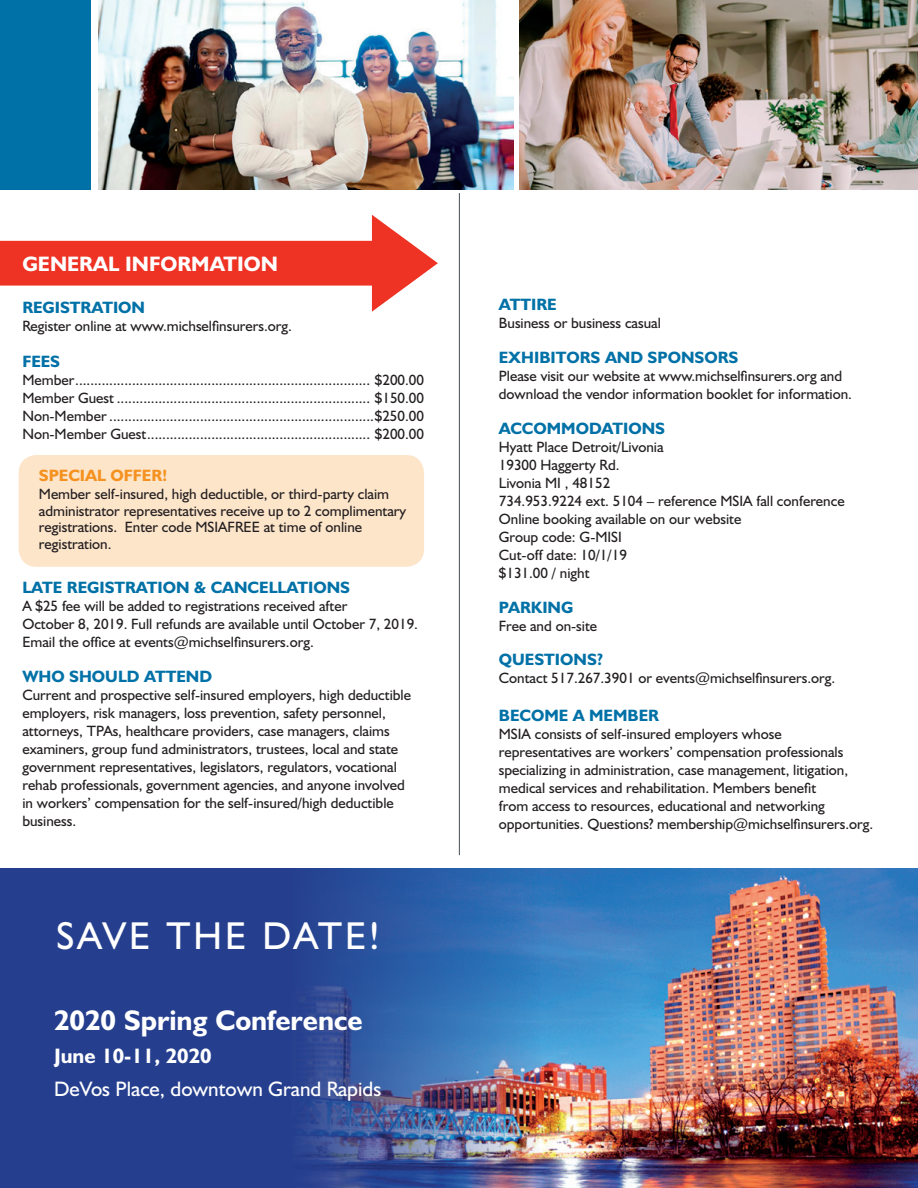
<style>
.page{position:relative;width:918px;height:1188px;background:#fff}
.page>*{position:absolute;margin:0;border:0;box-sizing:border-box;transform-origin:0 0}
.t1{font:39px "Humanist 521 BT";letter-spacing:.08em;color:#fff}
.t2{font:700 28.5px "Humanist 521 BT";color:#fff}
.t3{font:700 21px "Humanist 521 BT";color:#fff}
.t4{font:21px "Humanist 521 BT";color:#fff}
.t5{font:700 16.5px "Humanist 521 BT";color:#0071a7}
.t6{font:700 16.5px "Humanist 521 BT";color:#f5911f}
.t7{font:15px/18px "Humanist 521 BT";color:#231f20}
</style>
<div class="page">
<img style="left:540px;top:868px;width:378px;height:320px">
<svg style="left:0;top:215px;width:438px;height:97px"></svg>
<div style="left:19px;top:455px;width:405px;height:112px;background:#fde5ca;border-radius:18px"></div>
<div style="left:0;top:0;width:91px;height:190px;background:#0071a7"></div>
<img style="left:98px;top:0;width:415px;height:190px">
<img style="left:520px;top:0;width:398px;height:190px">
<svg style="left:0;top:868px;width:540px;height:320px;background:#304e96"></svg>
<hr style="left:459px;top:193px;width:1px;height:662px;background:#414f54">
<h3 class="t3" style="left:22px;top:251px;width:257px">GENERAL INFORMATION</h3>
<p class="t5" style="left:22px;top:297px;width:124px">REGISTRATION</p>
<p class="t7" style="left:22px;top:316px;width:271px">Register online at www.michselfinsurers.org.</p>
<p class="t5" style="left:22px;top:351px;width:39px">FEES</p>
<p class="t7" style="left:22px;top:371px;width:403px;text-align:justify">Member.............................................................................. $200.00<br>Member Guest ................................................................... $150.00<br>Non-Member ......................................................................$250.00<br>Non-Member Guest........................................................... $200.00</p>
<p class="t6" style="left:39px;top:465px;width:130px">SPECIAL OFFER!</p>
<p class="t7" style="left:39px;top:486px;width:369px;line-height:16.5px">Member self-insured, high deductible, or third-party claim administrator representatives receive up to 2 complimentary registrations. Enter code MSIAFREE at time of online registration.</p>
<p class="t5" style="left:22px;top:577px;width:329px">LATE REGISTRATION &amp; CANCELLATIONS</p>
<p class="t7" style="left:22px;top:596px;width:397px">A $25 fee will be added to registrations received after<br>October 8, 2019. Full refunds are available until October 7, 2019.<br>Email the office at events@michselfinsurers.org.</p>
<p class="t5" style="left:22px;top:666px;width:191px">WHO SHOULD ATTEND</p>
<p class="t7" style="left:22px;top:685px;width:390px">Current and prospective self-insured employers, high deductible employers, risk managers, loss prevention, safety personnel, attorneys, TPAs, healthcare providers, case managers, claims examiners, group fund administrators, trustees, local and state government representatives, legislators, regulators, vocational rehab professionals, government agencies, and anyone involved in workers’ compensation for the self-insured/high deductible business.</p>
<h1 class="t1" style="left:57px;top:912px;width:324px">SAVE THE DATE!</h1>
<h2 class="t2" style="left:54px;top:1003px;width:310px">2020 Spring Conference</h2>
<h3 class="t3" style="left:54px;top:1043px;width:159px">June 10-11, 2020</h3>
<h3 class="t4" style="left:54px;top:1076px;width:329px">DeVos Place, downtown Grand Rapids</h3>
<p class="t5" style="left:499px;top:294px;width:59px">ATTIRE</p>
<p class="t7" style="left:499px;top:314px;width:164px">Business or business casual</p>
<p class="t5" style="left:499px;top:347px;width:241px">EXHIBITORS AND SPONSORS</p>
<p class="t7" style="left:499px;top:367px;width:355px">Please visit our website at www.michselfinsurers.org and download the vendor information booklet for information.</p>
<p class="t5" style="left:499px;top:418px;width:168px">ACCOMMODATIONS</p>
<p class="t7" style="left:499px;top:437px;width:347px">Hyatt Place Detroit/Livonia<br>19300 Haggerty Rd.<br>Livonia MI , 48152<br>734.953.9224 ext. 5104 – reference MSIA fall conference<br>Online booking available on our website<br>Group code: G-MISI<br>Cut-off date: 10/1/19<br>$131.00 / night</p>
<p class="t5" style="left:499px;top:597px;width:76px">PARKING</p>
<p class="t7" style="left:499px;top:616px;width:100px">Free and on-site</p>
<p class="t5" style="left:499px;top:650px;width:106px">QUESTIONS?</p>
<p class="t7" style="left:499px;top:669px;width:338px">Contact 517.267.3901 or events@michselfinsurers.org.</p>
<p class="t5" style="left:499px;top:705px;width:162px">BECOME A MEMBER</p>
<p class="t7" style="left:499px;top:725px;width:376px">MSIA consists of self-insured employers whose representatives are workers’ compensation professionals specializing in administration, case management, litigation, medical services and rehabilitation. Members benefit<br>from access to resources, educational and networking opportunities. Questions? membership@michselfinsurers.org.</p>
</div>
